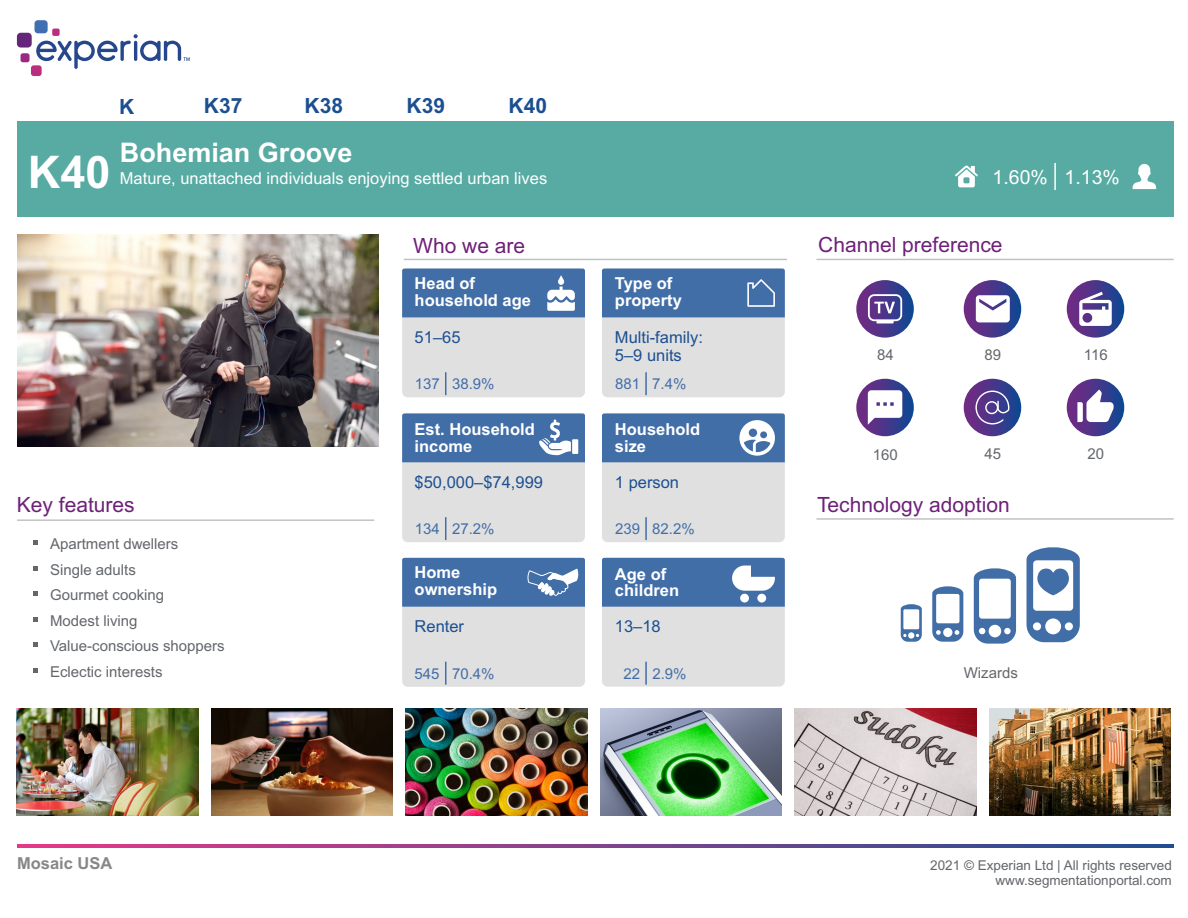
<style>
.page{position:relative;width:1188px;height:918px;background:#fff}
.page>*{position:absolute;margin:0;border:0;box-sizing:border-box;transform-origin:0 0}
.t1{font:700 45px "Arial";color:#fff}
.t2{font:700 27px "Arial";color:#fff}
.t3{font:21px "Arial";color:#6e2178}
.t4{font:700 21px "Arial";color:#1c4f91}
.t5{font:19.5px "Arial";color:#fff}
.t6{font:700 16.5px/16.6px "Arial";color:#fff}
.t7{font:16.5px/18.5px "Arial";color:#1c4f91}
.t8{font:16.5px "Arial";color:#fff}
.t9{font:700 16.5px "Arial";color:#878787}
.t10{font:15px "Arial";color:#63666b}
.t11{font:15px "Arial";color:#426ea8}
.t12{font:13.5px/15.1px "Arial";color:#63666b;text-align:right}
</style>
<div class="page">
<div style="left:602px;top:558px;width:183px;height:129px;background:#e0e0e0;border-radius:6px"></div>
<div style="left:402px;top:558px;width:183px;height:129px;background:#e0e0e0;border-radius:6px"></div>
<div style="left:602px;top:413px;width:183px;height:129px;background:#e0e0e0;border-radius:6px"></div>
<div style="left:402px;top:413px;width:183px;height:129px;background:#e0e0e0;border-radius:6px"></div>
<div style="left:602px;top:268px;width:183px;height:129px;background:#e0e0e0;border-radius:6px"></div>
<div style="left:402px;top:268px;width:183px;height:129px;background:#e0e0e0;border-radius:6px"></div>
<div style="left:602px;top:558px;width:183px;height:49px;background:#426ea8"></div>
<hr style="left:645px;top:662px;width:2px;height:23px;background:#426ea8">
<svg style="left:445px;top:662px;width:1px;height:23px"></svg>
<hr style="left:645px;top:517px;width:2px;height:23px;background:#426ea8">
<svg style="left:445px;top:517px;width:1px;height:23px"></svg>
<hr style="left:645px;top:372px;width:2px;height:23px;background:#426ea8">
<svg style="left:445px;top:372px;width:1px;height:23px"></svg>
<img style="left:1067px;top:379px;width:57px;height:57px;border-radius:50%">
<img style="left:964px;top:379px;width:57px;height:57px;border-radius:50%">
<img style="left:856px;top:379px;width:58px;height:57px;border-radius:50%">
<img style="left:1067px;top:280px;width:57px;height:58px;border-radius:50%">
<svg style="left:975px;top:390px;width:34px;height:35px"></svg>
<img style="left:856px;top:280px;width:58px;height:58px;border-radius:50%">
<img style="left:964px;top:280px;width:57px;height:58px;border-radius:50%">
<svg style="left:976px;top:295px;width:34px;height:27px"></svg>
<div style="left:602px;top:269px;width:183px;height:48px;background:#426ea8"></div>
<svg style="left:402px;top:558px;width:183px;height:49px;background:#4c75ac"></svg>
<svg style="left:602px;top:413px;width:183px;height:49px;background:#527aaf"></svg>
<svg style="left:402px;top:269px;width:183px;height:48px;background:#4d76ad"></svg>
<svg style="left:33px;top:668px;width:4px;height:5px"></svg>
<svg style="left:33px;top:643px;width:4px;height:4px"></svg>
<svg style="left:33px;top:617px;width:4px;height:4px"></svg>
<svg style="left:33px;top:592px;width:4px;height:4px"></svg>
<svg style="left:33px;top:566px;width:4px;height:4px"></svg>
<svg style="left:33px;top:541px;width:4px;height:4px"></svg>
<svg style="left:402px;top:413px;width:183px;height:49px;background:#4e77ad"></svg>
<svg style="left:732px;top:566px;width:43px;height:25px"></svg>
<div style="left:740px;top:594px;width:9px;height:9px;background:#fff;border-radius:50%"></div>
<div style="left:757px;top:594px;width:9px;height:9px;background:#fff;border-radius:50%"></div>
<svg style="left:1079px;top:292px;width:33px;height:34px"></svg>
<svg style="left:868px;top:390px;width:34px;height:35px"></svg>
<svg style="left:1077px;top:390px;width:37px;height:32px"></svg>
<svg style="left:868px;top:294px;width:34px;height:30px"></svg>
<hr style="left:816px;top:518px;width:358px;height:2px;background:#c2c2c2">
<hr style="left:404px;top:259px;width:383px;height:1px;background:#c2c2c2">
<hr style="left:816px;top:259px;width:358px;height:1px;background:#c2c2c2">
<hr style="left:17px;top:519px;width:357px;height:2px;background:#c2c2c2">
<img style="left:17px;top:234px;width:361px;height:213px">
<img style="left:211px;top:709px;width:182px;height:107px">
<img style="left:406px;top:709px;width:181px;height:107px">
<img style="left:600px;top:709px;width:182px;height:107px">
<img style="left:795px;top:709px;width:181px;height:107px">
<img style="left:989px;top:709px;width:182px;height:107px">
<img style="left:17px;top:709px;width:181px;height:107px">
<svg style="left:1027px;top:547px;width:53px;height:95px"></svg>
<svg style="left:974px;top:568px;width:42px;height:76px"></svg>
<svg style="left:932px;top:586px;width:31px;height:56px"></svg>
<svg style="left:901px;top:604px;width:21px;height:38px"></svg>
<div style="left:17px;top:121px;width:1157px;height:96px;background:#57aba3"></div>
<svg style="left:17px;top:845px;width:1157px;height:3px;background:#82438c"></svg>
<svg style="left:955px;top:165px;width:23px;height:22px"></svg>
<svg style="left:1133px;top:164px;width:23px;height:25px"></svg>
<hr style="left:1054px;top:163px;width:2px;height:27px;background:#fff">
<div style="left:35px;top:20px;width:13px;height:13px;background:#406eb3;border-radius:3px"></div>
<div style="left:17px;top:33px;width:15px;height:15px;background:#632678;border-radius:4px"></div>
<div style="left:21px;top:53px;width:9px;height:9px;background:#992982;border-radius:2px"></div>
<div style="left:31px;top:65px;width:11px;height:11px;background:#ba2e7d;border-radius:3px"></div>
<div style="left:52px;top:29px;width:8px;height:7px;background:#ba2e7d;border-radius:2px"></div>
<svg style="left:36px;top:34px;width:154px;height:35px"></svg>
<h1 class="t1" style="left:28px;top:155px;width:84px">K40</h1>
<h3 class="t4" style="left:119px;top:98px;width:17px">K</h3>
<h3 class="t4" style="left:204px;top:98px;width:40px">K37</h3>
<h3 class="t4" style="left:305px;top:98px;width:40px">K38</h3>
<h3 class="t4" style="left:407px;top:98px;width:40px">K39</h3>
<h3 class="t4" style="left:509px;top:98px;width:40px">K40</h3>
<h2 class="t2" style="left:120px;top:142px;width:234px">Bohemian Groove</h2>
<p class="t8" style="left:120px;top:172px;width:429px">Mature, unattached individuals enjoying settled urban lives</p>
<h3 class="t5" style="left:993px;top:170px;width:129px">1.60% 1.13%</h3>
<h3 class="t3" style="left:413px;top:237px;width:114px">Who we are</h3>
<h3 class="t3" style="left:818px;top:237px;width:186px">Channel preference</h3>
<p class="t6" style="left:415px;top:276px;width:118px">Head of household age</p>
<p class="t6" style="left:615px;top:276px;width:68px">Type of property</p>
<p class="t7" style="left:415px;top:329px;width:47px">51–65</p>
<p class="t7" style="left:615px;top:329px;width:89px">Multi-family:<br>5–9 units</p>
<p class="t10" style="left:877px;top:349px;width:18px">84</p>
<p class="t10" style="left:984px;top:349px;width:18px">89</p>
<p class="t10" style="left:1084px;top:349px;width:25px">116</p>
<p class="t11" style="left:415px;top:378px;width:81px">137 38.9%</p>
<p class="t11" style="left:615px;top:378px;width:73px">881 7.4%</p>
<p class="t6" style="left:415px;top:423px;width:122px">Est. Household income</p>
<p class="t6" style="left:615px;top:423px;width:87px">Household size</p>
<p class="t10" style="left:873px;top:449px;width:27px">160</p>
<p class="t10" style="left:984px;top:449px;width:18px">45</p>
<p class="t10" style="left:1088px;top:449px;width:18px">20</p>
<p class="t7" style="left:415px;top:474px;width:130px">$50,000–$74,999</p>
<p class="t7" style="left:615px;top:474px;width:66px">1 person</p>
<h3 class="t3" style="left:17px;top:497px;width:119px">Key features</h3>
<p class="t10" style="left:50px;top:538px;width:130px">Apartment dwellers</p>
<p class="t10" style="left:50px;top:564px;width:87px">Single adults</p>
<p class="t10" style="left:50px;top:589px;width:116px">Gourmet cooking</p>
<p class="t10" style="left:50px;top:615px;width:89px">Modest living</p>
<p class="t10" style="left:50px;top:640px;width:176px">Value-conscious shoppers</p>
<p class="t10" style="left:50px;top:666px;width:114px">Eclectic interests</p>
<p class="t9" style="left:17px;top:857px;width:97px">Mosaic USA</p>
<h3 class="t3" style="left:817px;top:497px;width:194px">Technology adoption</h3>
<p class="t11" style="left:415px;top:523px;width:81px">134 27.2%</p>
<p class="t11" style="left:615px;top:523px;width:81px">239 82.2%</p>
<p class="t6" style="left:415px;top:566px;width:84px">Home ownership</p>
<p class="t6" style="left:615px;top:567px;width:66px">Age of children</p>
<p class="t7" style="left:415px;top:619px;width:51px">Renter</p>
<p class="t7" style="left:615px;top:619px;width:47px">13–18</p>
<p class="t11" style="left:415px;top:668px;width:81px">545 70.4%</p>
<p class="t11" style="left:623px;top:668px;width:65px">22 2.9%</p>
<p class="t10" style="left:964px;top:667px;width:56px">Wizards</p>
<p class="t12" style="left:930px;top:859px;width:243px">2021 © Experian Ltd | All rights reserved www.segmentationportal.com</p>
</div>
